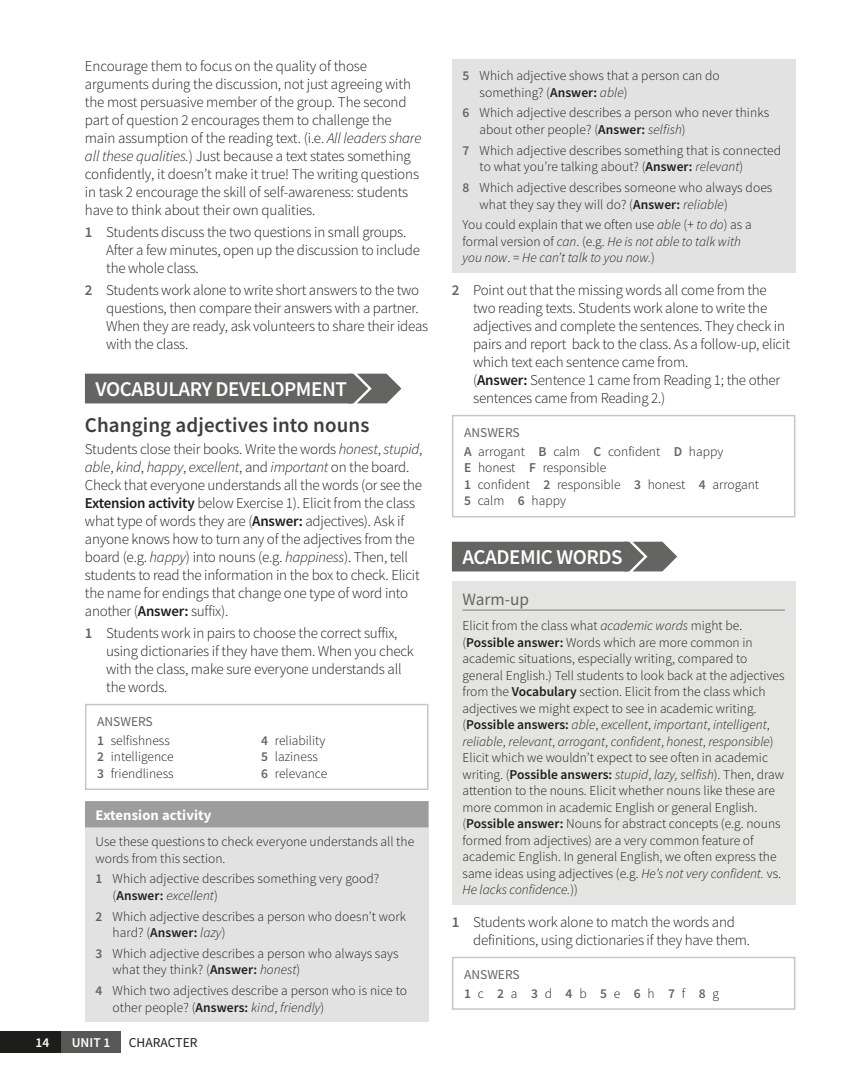
<style>
.page{position:relative;width:864px;height:1082px;background:#fff}
.page>*{position:absolute;margin:0;border:0;box-sizing:border-box;transform-origin:0 0}
.t1{font:600 21px "Source Sans Pro";letter-spacing:-.02em;color:#fff}
.t2{font:600 21px "Source Sans Pro";letter-spacing:.005em;color:#3d3d3c}
.t3{font:17.25px "Source Sans Pro";color:#646463}
.t4{font:300 15px/18px "Source Sans Pro";letter-spacing:-.015em;color:#1d1d1b}
.t5{font:700 14.7px "Source Sans Pro";letter-spacing:.005em;color:#fff}
.t6{font:300 13.5px/16.5px "Source Sans Pro";color:#1d1d1b}
.t7{font:600 13.5px/18.6px "Source Sans Pro";color:#646463}
.t8{font:13.5px "Source Sans Pro";letter-spacing:.005em;color:#1d1d1b}
.t9{font:600 13.5px "Source Sans Pro";letter-spacing:.005em;color:#fff}
.s1{font-style:italic}
.s2{font-weight:600;color:#646463}
.s3{font-weight:600}
.s4{font-weight:400;color:#646463}
.s5{font-weight:400}
.s6{font-weight:300;color:#1d1d1b}
</style>
<div class="page">
<div style="left:452px;top:541px;width:175px;height:30px;background:#646463"></div>
<div style="left:452px;top:59px;width:343px;height:214px;background:#e2e2e2"></div>
<div style="left:452px;top:415px;width:343px;height:102px;border:2px solid #c7c7c6"></div>
<div style="left:452px;top:581px;width:343px;height:323px;background:#e4e4e3"></div>
<hr style="left:462px;top:609px;width:322px;height:1px;background:#9d9d9d">
<div style="left:452px;top:956px;width:343px;height:53px;border:2px solid #c7c7c6"></div>
<svg style="left:624px;top:541px;width:53px;height:30px"></svg>
<div style="left:85px;top:373px;width:266px;height:30px;background:#646463"></div>
<div style="left:85px;top:703px;width:343px;height:86px;border:2px solid #c7c7c6"></div>
<div style="left:85px;top:801px;width:343px;height:221px;background:#e2e2e2"></div>
<div style="left:85px;top:801px;width:343px;height:26px;background:#9d9d9d"></div>
<svg style="left:348px;top:373px;width:53px;height:30px"></svg>
<div style="left:60px;top:1031px;width:61px;height:21px;background:#575756"></div>
<div style="left:0;top:1031px;width:60px;height:21px;background:#1d1d1b"></div>
<p class="t4" style="left:85px;top:57px;width:338px">Encourage them to focus on the quality of those arguments during the discussion, not just agreeing with the most persuasive member of the group. The second part of question 2 encourages them to challenge the main assumption of the reading text. (i.e. <span class="s1">All leaders share all these qualities.</span>) Just because a text states something confidently, it doesn’t make it true! The writing questions in task 2 encourage the skill of self-awareness: students have to think about their own qualities.</p>
<p class="t4" style="left:106px;top:223px;width:315px;text-indent:-21px"><span class="s2">1</span> Students discuss the two questions in small groups.<br>After a few minutes, open up the discussion to include the whole class.</p>
<p class="t4" style="left:106px;top:281px;width:323px;text-indent:-21px"><span class="s2">2</span> Students work alone to write short answers to the two questions, then compare their answers with a partner.<br>When they are ready, ask volunteers to share their ideas with the class.</p>
<h1 class="t1" style="left:96px;top:375px;width:253px">VOCABULARY DEVELOPMENT</h1>
<h1 class="t2" style="left:85px;top:411px;width:286px">Changing adjectives into nouns</h1>
<p class="t4" style="left:85px;top:440px;width:339px">Students close their books. Write the words <span class="s1">honest</span>, <span class="s1">stupid</span>, <span class="s1">able</span>, <span class="s1">kind</span>, <span class="s1">happy</span>, <span class="s1">excellent</span>, and <span class="s1">important</span> on the board.<br>Check that everyone understands all the words (or see the <span class="s3">Extension activity</span> below Exercise 1). Elicit from the class what type of words they are (<span class="s3">Answer:</span> adjectives). Ask if anyone knows how to turn any of the adjectives from the board (e.g. <span class="s1">happy</span>) into nouns (e.g. <span class="s1">happiness</span>). Then, tell students to read the information in the box to check. Elicit the name for endings that change one type of word into another (<span class="s3">Answer:</span> suffix).</p>
<p class="t4" style="left:106px;top:624px;width:309px;text-indent:-21px"><span class="s2">1</span> Students work in pairs to choose the correct suffix, using dictionaries if they have them. When you check with the class, make sure everyone understands all the words.</p>
<p class="t6" style="left:97px;top:712px;width:74px;line-height:18.6px"><span class="s4">ANSWERS<br></span><span class="s2">1</span> selfishness</p>
<p class="t6" style="left:97px;top:748px;width:78px"><span class="s2">2</span> intelligence<br><span class="s2">3</span> friendliness</p>
<p class="t6" style="left:261px;top:731px;width:67px"><span class="s2">4</span> reliability<br><span class="s2">5</span> laziness<br><span class="s2">6</span> relevance</p>
<p class="t5" style="left:96px;top:805px;width:117px">Extension activity</p>
<p class="t6" style="left:96px;top:833px;width:320px">Use these questions to check everyone understands all the words from this section.</p>
<p class="t6" style="left:113px;top:870px;width:268px;text-indent:-17px"><span class="s2">1</span> Which adjective describes something very good? (<span class="s3">Answer:</span> <span class="s1">excellent</span>)</p>
<p class="t6" style="left:113px;top:907px;width:295px;text-indent:-17px"><span class="s2">2</span> Which adjective describes a person who doesn’t work hard? (<span class="s3">Answer:</span> <span class="s1">lazy</span>)</p>
<p class="t6" style="left:113px;top:944px;width:287px;text-indent:-17px"><span class="s2">3</span> Which adjective describes a person who always says what they think? (<span class="s3">Answer:</span> <span class="s1">honest</span>)</p>
<p class="t6" style="left:113px;top:982px;width:296px;text-indent:-17px"><span class="s2">4</span> Which two adjectives describe a person who is nice to other people? (<span class="s3">Answers:</span> <span class="s1">kind</span>, <span class="s1">friendly</span>)</p>
<p class="t9" style="left:35px;top:1033px;width:15px">14</p>
<p class="t9" style="left:72px;top:1033px;width:40px">UNIT 1</p>
<p class="t8" style="left:129px;top:1033px;width:70px">CHARACTER</p>
<p class="t6" style="left:479px;top:67px;width:242px;text-indent:-17px"><span class="s2">5</span> Which adjective shows that a person can do something? (<span class="s3">Answer:</span> <span class="s1">able</span>)</p>
<p class="t6" style="left:479px;top:105px;width:291px;text-indent:-17px"><span class="s2">6</span> Which adjective describes a person who never thinks about other people? (<span class="s3">Answer:</span> <span class="s1">selfish</span>)</p>
<p class="t6" style="left:479px;top:142px;width:303px;text-indent:-17px"><span class="s2">7</span> Which adjective describes something that is connected to what you’re talking about? (<span class="s3">Answer:</span> <span class="s1">relevant</span>)</p>
<p class="t6" style="left:479px;top:179px;width:294px;text-indent:-17px"><span class="s2">8</span> Which adjective describes someone who always does what they say they will do? (<span class="s3">Answer:</span> <span class="s1">reliable</span>)</p>
<p class="t6" style="left:462px;top:216px;width:290px">You could explain that we often use <span class="s1">able</span> (+ <span class="s1">to do</span>) as a formal version of <span class="s1">can</span>. (e.g. <span class="s1">He is not able to talk with you now</span>. = <span class="s1">He can’t talk to you now.</span>)</p>
<p class="t4" style="left:473px;top:281px;width:318px;text-indent:-21px"><span class="s2">2</span> Point out that the missing words all come from the two reading texts. Students work alone to write the adjectives and complete the sentences. They check in pairs and report back to the class. As a follow-up, elicit which text each sentence came from.<br>(<span class="s3">Answer:</span> Sentence 1 came from Reading 1; the other sentences came from Reading 2.)</p>
<p class="t6" style="left:464px;top:423px;width:261px;line-height:18.6px"><span class="s4">ANSWERS<br></span><span class="s2">A</span> arrogant <span class="s2">B</span> calm <span class="s2">C</span> confident <span class="s2">D</span> happy</p>
<p class="t6" style="left:464px;top:459px;width:296px"><span class="s2">E</span> honest <span class="s2">F</span> responsible<br><span class="s2">1</span> confident <span class="s2">2</span> responsible <span class="s2">3</span> honest <span class="s2">4</span> arrogant<br><span class="s2">5</span> calm <span class="s2">6</span> happy</p>
<h1 class="t1" style="left:462px;top:542px;width:162px">ACADEMIC WORDS</h1>
<p class="t3" style="left:462px;top:588px;width:68px">Warm-up</p>
<p class="t6" style="left:462px;top:617px;width:323px">Elicit from the class what <span class="s1">academic words</span> might be. (<span class="s3">Possible answer:</span> Words which are more common in academic situations, especially writing, compared to general English.) Tell students to look back at the adjectives from the <span class="s3">Vocabulary</span> section. Elicit from the class which adjectives we might expect to see in academic writing. (<span class="s3">Possible answers:</span> <span class="s1">able</span>, <span class="s1">excellent</span>, <span class="s1">important</span>, <span class="s1">intelligent</span>, <span class="s1">reliable</span>, <span class="s1">relevant</span>, <span class="s1">arrogant</span>, <span class="s1">confident</span>, <span class="s1">honest</span>, <span class="s1">responsible</span>)<br>Elicit which we wouldn’t expect to see often in academic writing. (<span class="s3">Possible answers:</span> <span class="s1">stupid</span>, <span class="s1">lazy, selfish</span>). Then, draw attention to the nouns. Elicit whether nouns like these are more common in academic English or general English. (<span class="s3">Possible answer:</span> Nouns for abstract concepts (e.g. nouns formed from adjectives) are a very common feature of academic English. In general English, we often express the same ideas using adjectives (e.g. <span class="s1">He’s not very confident.</span> vs.<br><span class="s1">He lacks confidence.</span>))</p>
<p class="t4" style="left:473px;top:913px;width:278px;text-indent:-21px"><span class="s2">1</span> Students work alone to match the words and definitions, using dictionaries if they have them.</p>
<p class="t7" style="left:464px;top:964px;width:257px"><span class="s5">ANSWERS<br></span>1<span class="s6">c</span> 2<span class="s6">a</span> 3<span class="s6">d</span> 4<span class="s6">b</span> 5<span class="s6">e</span> 6<span class="s6">h</span> 7<span class="s6">f</span> 8<span class="s6">g</span></p>
</div>
